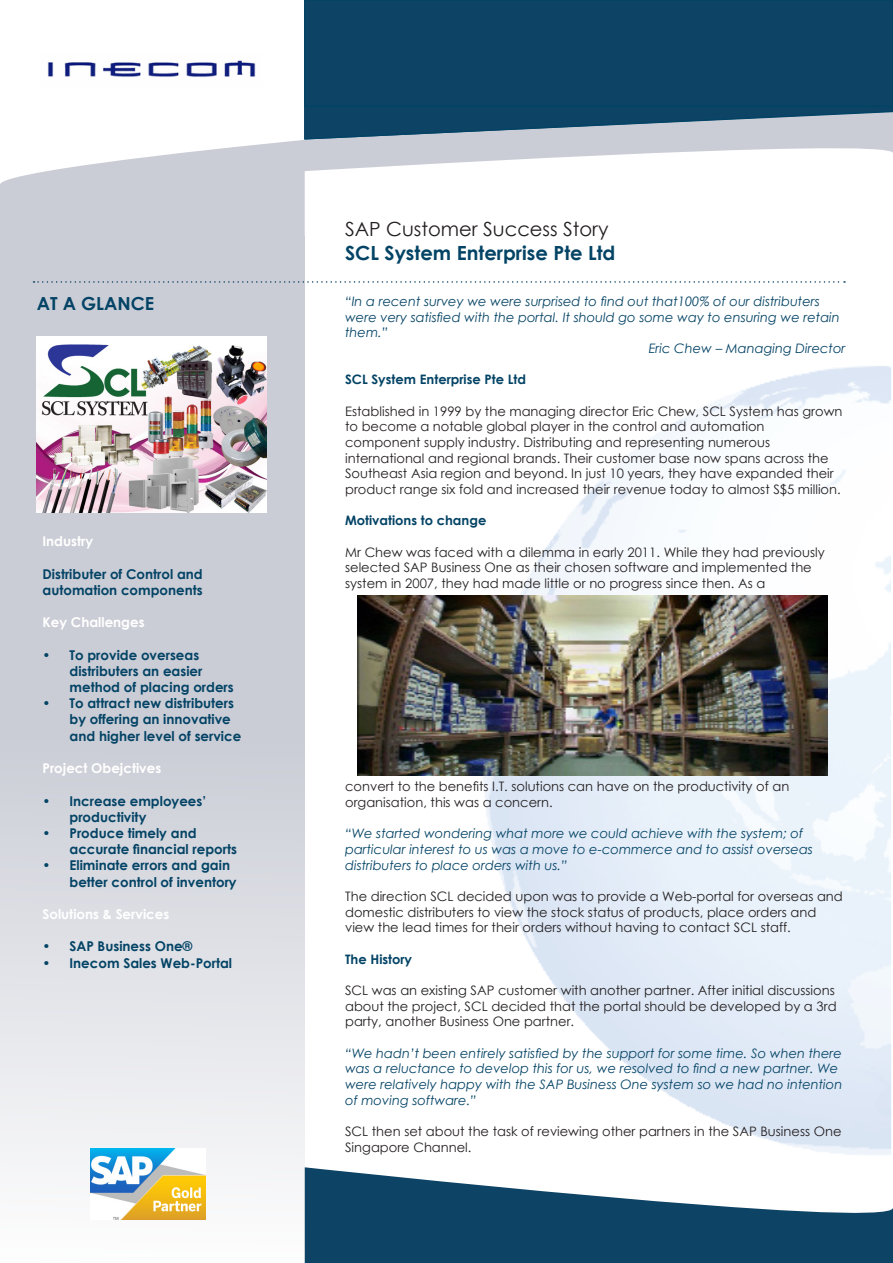
<style>
.page{position:relative;width:893px;height:1263px;background:#fff}
.page>*{position:absolute;margin:0;border:0;box-sizing:border-box;transform-origin:0 0}
.t1{font:700 19.5px "Century Gothic";color:#034365}
.t2{font:19.5px "Century Gothic";color:#231f20}
.t3{font:700 18px "Century Gothic";color:#034365}
.t4{font:700 13.5px/16.2px "Century Gothic";color:#034365}
.t5{font:700 13.5px "Century Gothic";color:#fff}
.t6{font:13.05px/15.6px "Century Gothic";color:#231f20}
.t7{font:italic 13.05px/15.6px "Century Gothic";color:#034365}
.t8{font:700 13.05px "Century Gothic";color:#034365}
</style>
<div class="page">
<svg style="left:0;top:140px;width:893px;height:96px"></svg>
<div style="left:0;top:236px;width:305px;height:1027px;background:linear-gradient(to bottom,#bfc1cc,#f1f2f4)"></div>
<svg style="left:305px;top:1167px;width:588px;height:96px;fill:#0d4365"></svg>
<img style="left:468px;top:366px;width:425px;height:803px">
<img style="left:47px;top:60px;width:209px;height:17px">
<div style="left:305px;top:0;width:588px;height:106px;background:#0d4365"></div>
<svg style="left:304px;top:105px;width:589px;height:35px;background:#587a92"></svg>
<img style="left:90px;top:1148px;width:115px;height:72px">
<svg style="left:34px;top:281px;width:811px;height:2px"></svg>
<img style="left:358px;top:595px;width:469px;height:180px">
<img style="left:36px;top:337px;width:230px;height:176px">
<p class="t3" style="left:37px;top:289px;width:119px">AT A GLANCE</p>
<p class="t5" style="left:43px;top:531px;width:52px">Industry</p>
<p class="t4" style="left:43px;top:565px;width:162px">Distributer of Control and</p>
<p class="t4" style="left:43px;top:581px;width:162px">automation components</p>
<p class="t5" style="left:43px;top:612px;width:104px">Key Challenges</p>
<p class="t4" style="left:70px;top:646px;width:166px;text-indent:-27px">• To provide overseas distributers an easier method of placing orders</p>
<p class="t4" style="left:70px;top:695px;width:173px;text-indent:-27px">• To attract new distributers by offering an innovative and higher level of service</p>
<p class="t5" style="left:43px;top:758px;width:120px">Project Obejctives</p>
<p class="t4" style="left:70px;top:792px;width:138px;text-indent:-27px">• Increase employees’ productivity</p>
<p class="t4" style="left:70px;top:824px;width:169px;text-indent:-27px">• Produce timely and accurate financial reports</p>
<p class="t4" style="left:70px;top:857px;width:169px;text-indent:-27px">• Eliminate errors and gain better control of inventory</p>
<p class="t5" style="left:43px;top:904px;width:128px">Solutions &amp; Services</p>
<p class="t4" style="left:43px;top:938px;width:151px">• SAP Business One®</p>
<p class="t4" style="left:43px;top:954px;width:191px">• Inecom Sales Web-Portal</p>
<p class="t2" style="left:345px;top:215px;width:265px">SAP Customer Success Story</p>
<p class="t1" style="left:345px;top:238px;width:272px">SCL System Enterprise Pte Ltd</p>
<p class="t7" style="left:345px;top:293px;width:496px">“In a recent survey we were surprised to find out that100% of our distributers were very satisfied with the portal. It should go some way to ensuring we retain them.”</p>
<p class="t7" style="left:649px;top:340px;width:198px">Eric Chew – Managing Director</p>
<p class="t8" style="left:345px;top:370px;width:182px">SCL System Enterprise Pte Ltd</p>
<p class="t6" style="left:345px;top:403px;width:499px">Established in 1999 by the managing director Eric Chew, SCL System has grown to become a notable global player in the control and automation</p>
<p class="t6" style="left:345px;top:434px;width:426px">component supply industry. Distributing and representing numerous</p>
<p class="t6" style="left:345px;top:450px;width:497px">international and regional brands. Their customer base now spans across the<br>Southeast Asia region and beyond. In just 10 years, they have expanded their product range six fold and increased their revenue today to almost S$5 million.</p>
<p class="t8" style="left:345px;top:510px;width:143px">Motivations to change</p>
<p class="t6" style="left:345px;top:544px;width:481px">Mr Chew was faced with a dilemma in early 2011. While they had previously selected SAP Business One as their chosen software and implemented the system in 2007, they had made little or no progress since then. As a</p>
<p class="t6" style="left:345px;top:779px;width:446px">convert to the benefits I.T. solutions can have on the productivity of an</p>
<p class="t6" style="left:345px;top:794px;width:209px">organisation, this was a concern.</p>
<p class="t7" style="left:345px;top:826px;width:460px">“We started wondering what more we could achieve with the system; of</p>
<p class="t7" style="left:345px;top:841px;width:469px">particular interest to us was a move to e-commerce and to assist overseas distributers to place orders with us.”</p>
<p class="t6" style="left:345px;top:888px;width:499px">The direction SCL decided upon was to provide a Web-portal for overseas and domestic distributers to view the stock status of products, place orders and view the lead times for their orders without having to contact SCL staff.</p>
<p class="t8" style="left:345px;top:949px;width:69px">The History</p>
<p class="t6" style="left:345px;top:982px;width:493px">SCL was an existing SAP customer with another partner. After initial discussions about the project, SCL decided that the portal should be developed by a 3rd party, another Business One partner.</p>
<p class="t7" style="left:345px;top:1045px;width:499px">“We hadn’t been entirely satisfied by the support for some time. So when there was a reluctance to develop this for us, we resolved to find a new partner. We were relatively happy with the SAP Business One system so we had no intention of moving software.”</p>
<p class="t6" style="left:345px;top:1123px;width:498px">SCL then set about the task of reviewing other partners in the SAP Business One<br>Singapore Channel.</p>
</div>
